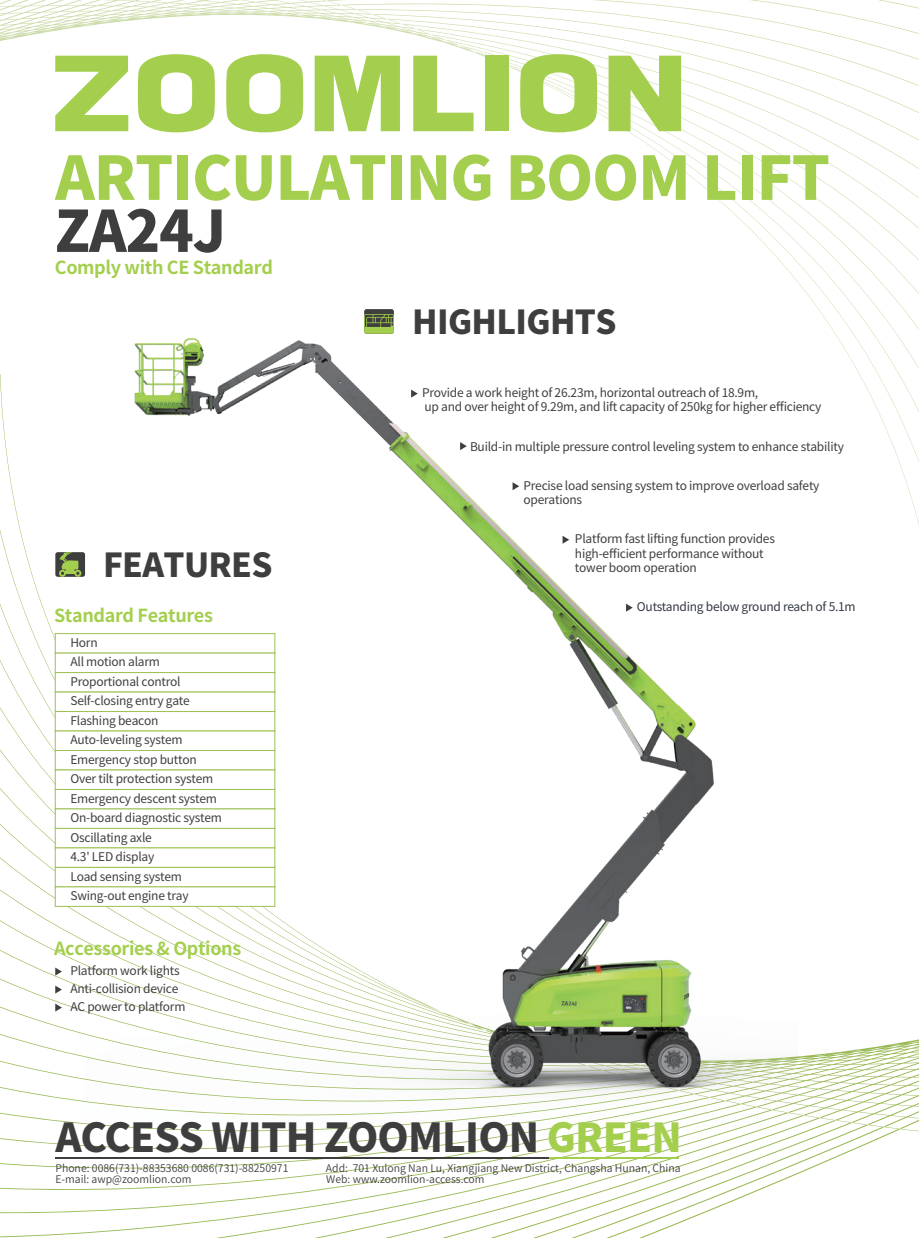
<style>
.page{position:relative;width:919px;height:1238px;background:#fff}
.page>*{position:absolute;margin:0;border:0;box-sizing:border-box;transform-origin:0 0}
.t1{font:800 60px "Source Han Sans CN";letter-spacing:-.02em;color:#a4cf4e}
.t2{font:800 57px "Source Han Sans CN";letter-spacing:-.02em;color:#3e3e3f}
.t3{font:800 39.75px "Source Han Sans CN";letter-spacing:-.02em;color:#3e3e3f}
.t4{font:800 33px "Source Han Sans CN";letter-spacing:-.02em;color:#3e3e3f}
.t5{font:700 18px "Source Han Sans CN";letter-spacing:-.02em;color:#a4cf4e}
.t6{font:12px/19.5px "Source Han Sans CN";letter-spacing:-.02em;color:#3e3e3f}
.t7{font:12px "Source Han Sans CN";letter-spacing:-.02em;color:#323741}
.t8{font:10.5px "Source Han Sans CN";color:#3e3e3f}
.s1{color:#a4cf4e}
</style>
<div class="page">
<svg style="left:508px;top:57px;width:410px;height:355px"></svg>
<svg style="left:0;top:788px;width:85px;height:161px"></svg>
<svg style="left:520px;top:0;width:398px;height:132px"></svg>
<div style="left:485px;top:56px;width:23px;height:75px;background:#a4cf4e"></div>
<svg style="left:0;top:0;width:503px;height:132px"></svg>
<img style="left:85px;top:269px;width:712px;height:734px">
<svg style="left:411px;top:389px;width:7px;height:8px"></svg>
<svg style="left:460px;top:442px;width:6px;height:8px"></svg>
<svg style="left:512px;top:482px;width:7px;height:8px"></svg>
<svg style="left:562px;top:535px;width:7px;height:8px"></svg>
<svg style="left:626px;top:603px;width:6px;height:8px"></svg>
<svg style="left:364px;top:309px;width:30px;height:25px"></svg>
<svg style="left:55px;top:967px;width:7px;height:8px"></svg>
<svg style="left:55px;top:985px;width:7px;height:8px"></svg>
<svg style="left:0;top:1003px;width:918px;height:234px"></svg>
<div style="left:55px;top:633px;width:220px;height:20px;background:#fff;border:1px solid #9cc252"></div>
<div style="left:55px;top:653px;width:220px;height:19px;background:#fff"></div>
<div style="left:55px;top:672px;width:220px;height:20px;background:#fff;border:1px solid #9cc252"></div>
<div style="left:55px;top:691px;width:220px;height:20px;background:#fff;border:1px solid #9cc252"></div>
<div style="left:55px;top:711px;width:220px;height:20px;background:#fff;border:1px solid #9cc252"></div>
<div style="left:55px;top:730px;width:220px;height:20px;background:#fff;border:1px solid #9cc252"></div>
<div style="left:55px;top:750px;width:220px;height:20px;background:#fff;border:1px solid #9cc252"></div>
<div style="left:55px;top:769px;width:220px;height:20px;background:#fff;border:1px solid #9cc252"></div>
<div style="left:55px;top:789px;width:220px;height:20px;background:#fff;border:1px solid #9cc252"></div>
<div style="left:55px;top:808px;width:220px;height:20px;background:#fff;border:1px solid #9cc252"></div>
<div style="left:55px;top:828px;width:220px;height:20px;background:#fff;border:1px solid #9cc252"></div>
<div style="left:55px;top:847px;width:220px;height:20px;background:#fff;border:1px solid #9cc252"></div>
<div style="left:55px;top:867px;width:220px;height:20px;background:#fff;border:1px solid #9cc252"></div>
<div style="left:55px;top:886px;width:220px;height:20px;background:#fff;border:1px solid #9cc252"></div>
<svg style="left:55px;top:552px;width:30px;height:25px"></svg>
<hr style="left:55px;top:1157px;width:494px;height:1px;background:#3e3e3f">
<hr style="left:549px;top:1157px;width:129px;height:1px;background:#a4cf4e">
<h1 class="t1" style="left:55px;top:144px;width:776px">ARTICULATING BOOM LIFT</h1>
<h2 class="t2" style="left:55px;top:199px;width:173px">ZA24J</h2>
<h3 class="t5" style="left:55px;top:257px;width:219px">Comply with CE Standard</h3>
<h3 class="t4" style="left:103px;top:546px;width:171px">FEATURES</h3>
<h3 class="t5" style="left:54px;top:605px;width:160px">Standard Features</h3>
<p class="t6" style="left:70px;top:633px;width:153px">Horn<br>All motion alarm<br>Proportional control<br>Self-closing entry gate<br>Flashing beacon<br>Auto-leveling system<br>Emergency stop button<br>Over tilt protection system<br>Emergency descent system<br>On-board diagnostic system<br>Oscillating axle<br>4.3' LED display<br>Load sensing system<br>Swing-out engine tray</p>
<h3 class="t5" style="left:54px;top:937px;width:189px">Accessories &amp; Options</h3>
<p class="t6" style="left:70px;top:961px;width:116px;line-height:18px">Platform work lights<br>Anti-collision device<br>AC power to platform</p>
<h3 class="t4" style="left:412px;top:303px;width:206px">HIGHLIGHTS</h3>
<p class="t6" style="left:422px;top:385px;width:401px;line-height:14.4px">Provide a work height of 26.23m, horizontal outreach of 18.9m,<br>up and over height of 9.29m, and lift capacity of 250kg for higher efficiency</p>
<p class="t6" style="left:470px;top:436px;width:375px">Build-in multiple pressure control leveling system to enhance stability</p>
<p class="t6" style="left:523px;top:478px;width:297px;line-height:14.4px">Precise load sensing system to improve overload safety operations</p>
<p class="t6" style="left:575px;top:531px;width:201px;line-height:14.4px">Platform fast lifting function provides high-efficient performance without tower boom operation</p>
<p class="t7" style="left:637px;top:600px;width:220px">Outstanding below ground reach of 5.1m</p>
<h3 class="t3" style="left:55px;top:1114px;width:627px">ACCESS WITH ZOOMLION <span class="s1">GREEN</span></h3>
<p class="t8" style="left:55px;top:1161px;width:234px">Phone: 0086(731)-88353680 0086(731)-88250971</p>
<p class="t8" style="left:326px;top:1161px;width:356px">Add: 701 Xulong Nan Lu, Xiangjiang New District, Changsha Hunan, China</p>
<p class="t8" style="left:55px;top:1172px;width:137px">E-mail: awp@zoomlion.com</p>
<p class="t8" style="left:326px;top:1172px;width:160px">Web: www.zoomlion-access.com</p>
</div>
